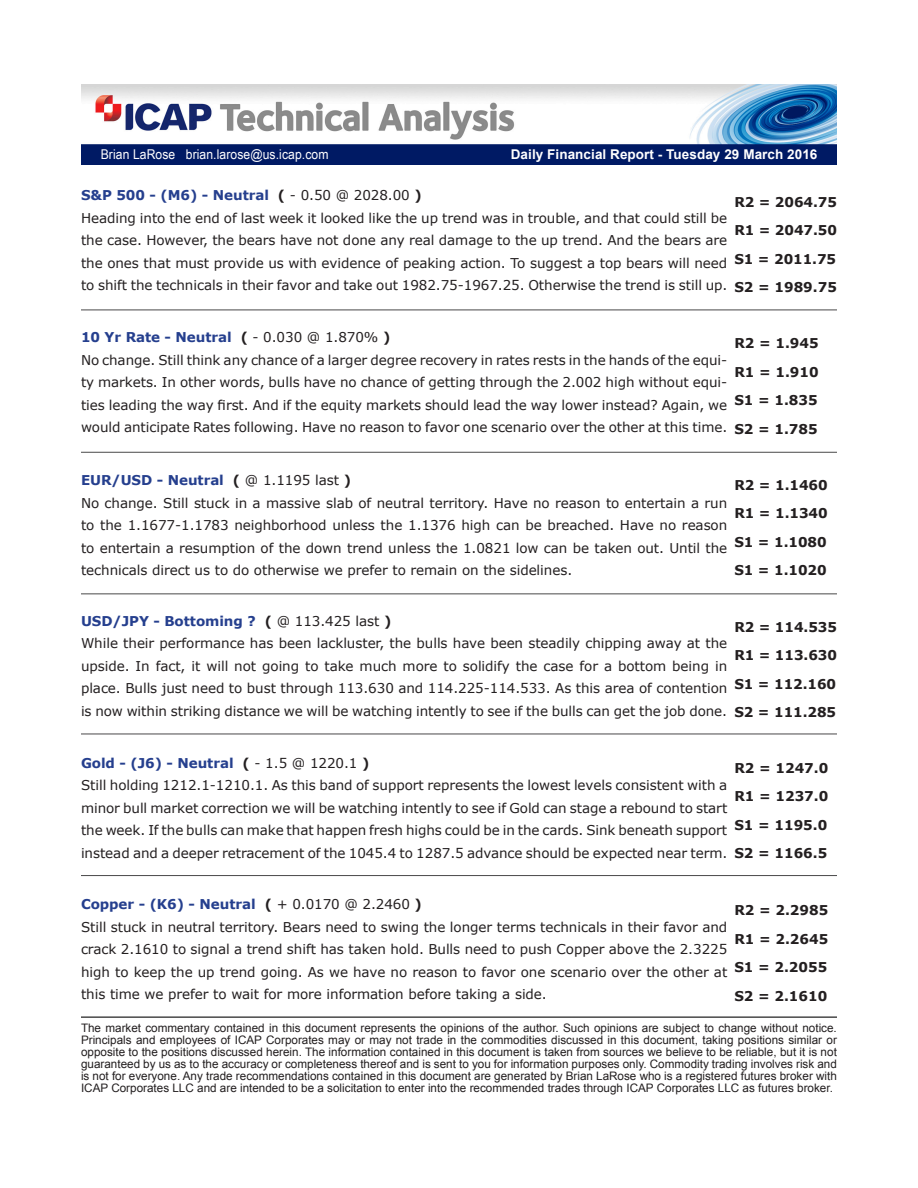
<style>
.page{position:relative;width:918px;height:1188px;background:#fff}
.page>*{position:absolute;margin:0;border:0;box-sizing:border-box;transform-origin:0 0}
.t1{font:13.5px/22.5px "Verdana";letter-spacing:-.005em;color:#231f20;text-align:justify}
.t2{font:700 13.5px "Verdana";letter-spacing:-.005em;color:#231f20}
.t3{font:700 13.5px "Verdana";letter-spacing:-.005em;color:#253f8e}
.t4{font:700 13.5px "Arial";letter-spacing:.005em;color:#fff}
.t5{font:13.5px "Arial Narrow";letter-spacing:.005em;color:#fff;scale:1.1 1}
.t6{font:11.7px/12px "Arial";color:#231f20;text-align:justify}
.s1{color:#231f20}
.s2{font-weight:400;color:#231f20}
</style>
<div class="page">
<hr style="left:81px;top:310px;width:756px;height:1px;background:#494849">
<hr style="left:81px;top:452px;width:756px;height:1px;background:#494849">
<hr style="left:81px;top:593px;width:756px;height:1px;background:#494849">
<hr style="left:81px;top:734px;width:756px;height:1px;background:#494849">
<hr style="left:81px;top:875px;width:756px;height:1px;background:#494849">
<hr style="left:81px;top:1016px;width:756px;height:2px;background:#494849">
<img style="left:81px;top:84px;width:756px;height:80px">
<p class="t5" style="left:101px;top:145px;width:208px">Brian LaRose brian.larose@us.icap.com</p>
<p class="t4" style="left:511px;top:145px;width:308px">Daily Financial Report - Tuesday 29 March 2016</p>
<p class="t3" style="left:81px;top:186px;width:342px">S&amp;P 500 - (M6) - Neutral <span class="s1">(</span> <span class="s2">- 0.50 @ 2028.00</span> <span class="s1">)</span></p>
<p class="t1" style="left:81px;top:206px;width:648px">Heading into the end of last week it looked like the up trend was in trouble, and that could still be the case. However, the bears have not done any real damage to the up trend. And the bears are the ones that must provide us with evidence of peaking action. To suggest a top bears will need to shift the technicals in their favor and take out 1982.75-1967.25. Otherwise the trend is still up.</p>
<p class="t3" style="left:81px;top:328px;width:311px">10 Yr Rate - Neutral <span class="s1">(</span> <span class="s2">- 0.030 @ 1.870%</span> <span class="s1">)</span></p>
<p class="t1" style="left:81px;top:349px;width:648px">No change. Still think any chance of a larger degree recovery in rates rests in the hands of the equi&shy;ty markets. In other words, bulls have no chance of getting through the 2.002 high without equi&shy;ties leading the way first. And if the equity markets should lead the way lower instead? Again, we would anticipate Rates following. Have no reason to favor one scenario over the other at this time.</p>
<p class="t2" style="left:734px;top:192px;width:104px">R2 = 2064.75</p>
<p class="t2" style="left:734px;top:221px;width:104px">R1 = 2047.50</p>
<p class="t2" style="left:734px;top:249px;width:103px">S1 = 2011.75</p>
<p class="t2" style="left:734px;top:278px;width:104px">S2 = 1989.75</p>
<p class="t2" style="left:734px;top:334px;width:86px">R2 = 1.945</p>
<p class="t2" style="left:734px;top:362px;width:86px">R1 = 1.910</p>
<p class="t2" style="left:734px;top:391px;width:85px">S1 = 1.835</p>
<p class="t2" style="left:734px;top:419px;width:85px">S2 = 1.785</p>
<p class="t3" style="left:81px;top:471px;width:272px">EUR/USD - Neutral <span class="s1">(</span> <span class="s2">@ 1.1195 last</span> <span class="s1">)</span></p>
<p class="t1" style="left:81px;top:492px;width:648px">No change. Still stuck in a massive slab of neutral territory. Have no reason to entertain a run to the 1.1677-1.1783 neighborhood unless the 1.1376 high can be breached. Have no reason to entertain a resumption of the down trend unless the 1.0821 low can be taken out. Until the technicals direct us to do otherwise we prefer to remain on the sidelines.</p>
<p class="t3" style="left:81px;top:611px;width:312px">USD/JPY - Bottoming ? <span class="s1">(</span> <span class="s2">@ 113.425 last</span> <span class="s1">)</span></p>
<p class="t1" style="left:81px;top:632px;width:648px">While their performance has been lackluster, the bulls have been steadily chipping away at the upside. In fact, it will not going to take much more to solidify the case for a bottom being in place. Bulls just need to bust through 113.630 and 114.225-114.533. As this area of contention is now within striking distance we will be watching intently to see if the bulls can get the job done.</p>
<p class="t3" style="left:81px;top:753px;width:290px">Gold - (J6) - Neutral <span class="s1">(</span> <span class="s2">- 1.5 @ 1220.1</span> <span class="s1">)</span></p>
<p class="t1" style="left:81px;top:774px;width:648px">Still holding 1212.1-1210.1. As this band of support represents the lowest levels consistent with a minor bull market correction we will be watching intently to see if Gold can stage a rebound to start the week. If the bulls can make that happen fresh highs could be in the cards. Sink beneath support instead and a deeper retracement of the 1045.4 to 1287.5 advance should be expected near term.</p>
<p class="t3" style="left:81px;top:895px;width:342px">Copper - (K6) - Neutral <span class="s1">(</span> <span class="s2">+ 0.0170 @ 2.2460</span> <span class="s1">)</span></p>
<p class="t1" style="left:81px;top:915px;width:648px">Still stuck in neutral territory. Bears need to swing the longer terms technicals in their favor and crack 2.1610 to signal a trend shift has taken hold. Bulls need to push Copper above the 2.3225 high to keep the up trend going. As we have no reason to favor one scenario over the other at this time we prefer to wait for more information before taking a side.</p>
<p class="t2" style="left:734px;top:475px;width:95px">R2 = 1.1460</p>
<p class="t2" style="left:734px;top:504px;width:95px">R1 = 1.1340</p>
<p class="t2" style="left:734px;top:532px;width:94px">S1 = 1.1080</p>
<p class="t2" style="left:734px;top:561px;width:94px">S1 = 1.1020</p>
<p class="t2" style="left:734px;top:617px;width:104px">R2 = 114.535</p>
<p class="t2" style="left:734px;top:646px;width:104px">R1 = 113.630</p>
<p class="t2" style="left:734px;top:674px;width:103px">S1 = 112.160</p>
<p class="t2" style="left:734px;top:703px;width:103px">S2 = 111.285</p>
<p class="t2" style="left:734px;top:758px;width:95px">R2 = 1247.0</p>
<p class="t2" style="left:734px;top:787px;width:95px">R1 = 1237.0</p>
<p class="t2" style="left:734px;top:815px;width:94px">S1 = 1195.0</p>
<p class="t2" style="left:734px;top:844px;width:94px">S2 = 1166.5</p>
<p class="t2" style="left:734px;top:901px;width:95px">R2 = 2.2985</p>
<p class="t2" style="left:734px;top:929px;width:95px">R1 = 2.2645</p>
<p class="t2" style="left:734px;top:958px;width:94px">S1 = 2.2055</p>
<p class="t2" style="left:734px;top:986px;width:94px">S2 = 2.1610</p>
<p class="t6" style="left:81px;top:1022px;width:757px">The market commentary contained in this document represents the opinions of the author. Such opinions are subject to change without notice.<br>Principals and employees of ICAP Corporates may or may not trade in the commodities discussed in this document, taking positions similar or opposite to the positions discussed herein. The information contained in this document is taken from sources we believe to be reliable, but it is not guaranteed by us as to the accuracy or completeness thereof and is sent to you for information purposes only. Commodity trading involves risk and is not for everyone. Any trade recommendations contained in this document are generated by Brian LaRose who is a registered futures broker with ICAP Corporates LLC and are intended to be a solicitation to enter into the recommended trades through ICAP Corporates LLC as futures broker.</p>
</div>
